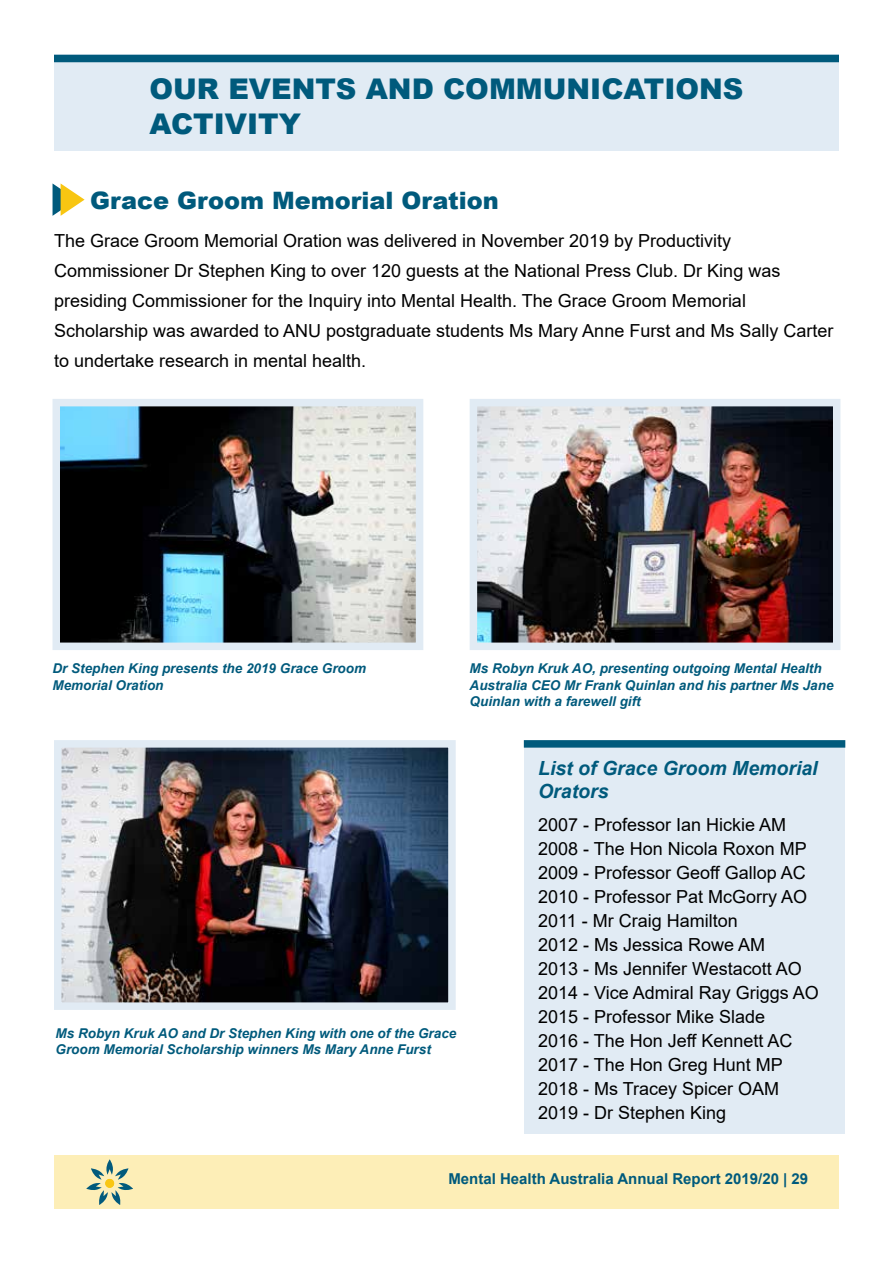
<style>
.page{position:relative;width:893px;height:1263px;background:#fff}
.page>*{position:absolute;margin:0;border:0;box-sizing:border-box;transform-origin:0 0}
.t1{font:900 28.5px/34.2px "Arial";color:#005a7c}
.t2{font:900 24px "Arial";color:#005a7c}
.t3{font:italic 700 19.5px/23.4px "Arial";color:#005a7c}
.t4{font:18px/24px "Arial";color:#000}
.t5{font:700 15px "Arial";color:#005a7c}
.t6{font:italic 700 13.5px/16.2px "Arial";color:#005a7c}
</style>
<div class="page">
<div style="left:54px;top:1155px;width:785px;height:54px;background:#fdeeb7"></div>
<svg style="left:86px;top:1159px;width:47px;height:46px"></svg>
<div style="left:105px;top:1179px;width:9px;height:9px;background:#f9c612;border-radius:50%"></div>
<div style="left:54px;top:54px;width:785px;height:97px;background:#e1ebf4"></div>
<div style="left:54px;top:55px;width:785px;height:7px;background:#005a7c"></div>
<img style="left:61px;top:408px;width:353px;height:233px">
<div style="left:52px;top:399px;width:371px;height:251px;border:8px solid #e1ebf4"></div>
<img style="left:479px;top:408px;width:352px;height:233px">
<div style="left:470px;top:399px;width:370px;height:251px;border:8px solid #e1ebf4"></div>
<img style="left:63px;top:749px;width:384px;height:252px">
<div style="left:54px;top:740px;width:402px;height:270px;border:8px solid #e1ebf4"></div>
<svg style="left:53px;top:183px;width:32px;height:33px"></svg>
<div style="left:525px;top:747px;width:320px;height:386px;background:#e1ebf4"></div>
<div style="left:524px;top:740px;width:321px;height:8px;background:#005a7c"></div>
<h1 class="t1" style="left:149px;top:71px;width:595px">OUR EVENTS AND COMMUNICATIONS<br>ACTIVITY</h1>
<h2 class="t2" style="left:90px;top:183px;width:410px">Grace Groom Memorial Oration</h2>
<p class="t4" style="left:54px;top:225px;width:781px;line-height:30px">The Grace Groom Memorial Oration was delivered in November 2019 by Productivity Commissioner Dr Stephen King to over 120 guests at the National Press Club. Dr King was presiding Commissioner for the Inquiry into Mental Health. The Grace Groom Memorial Scholarship was awarded to ANU postgraduate students Ms Mary Anne Furst and Ms Sally Carter to undertake research in mental health.</p>
<p class="t6" style="left:52px;top:661px;width:315px">Dr Stephen King presents the 2019 Grace Groom<br>Memorial Oration</p>
<p class="t6" style="left:470px;top:661px;width:365px">Ms Robyn Kruk AO, presenting outgoing Mental Health<br>Australia CEO Mr Frank Quinlan and his partner Ms Jane<br>Quinlan with a farewell gift</p>
<p class="t6" style="left:55px;top:1025px;width:402px">Ms Robyn Kruk AO and Dr Stephen King with one of the Grace<br>Groom Memorial Scholarship winners Ms Mary Anne Furst</p>
<p class="t3" style="left:538px;top:757px;width:281px">List of Grace Groom Memorial<br>Orators</p>
<p class="t4" style="left:538px;top:813px;width:282px">2007 - Professor Ian Hickie AM<br>2008 - The Hon Nicola Roxon MP<br>2009 - Professor Geoff Gallop AC<br>2010 - Professor Pat McGorry AO<br>2011 - Mr Craig Hamilton<br>2012 - Ms Jessica Rowe AM<br>2013 - Ms Jennifer Westacott AO<br>2014 - Vice Admiral Ray Griggs AO<br>2015 - Professor Mike Slade<br>2016 - The Hon Jeff Kennett AC<br>2017 - The Hon Greg Hunt MP<br>2018 - Ms Tracey Spicer OAM<br>2019 - Dr Stephen King</p>
<p class="t5" style="left:448px;top:1168px;width:361px">Mental Health Australia Annual Report 2019/20 | 29</p>
</div>
